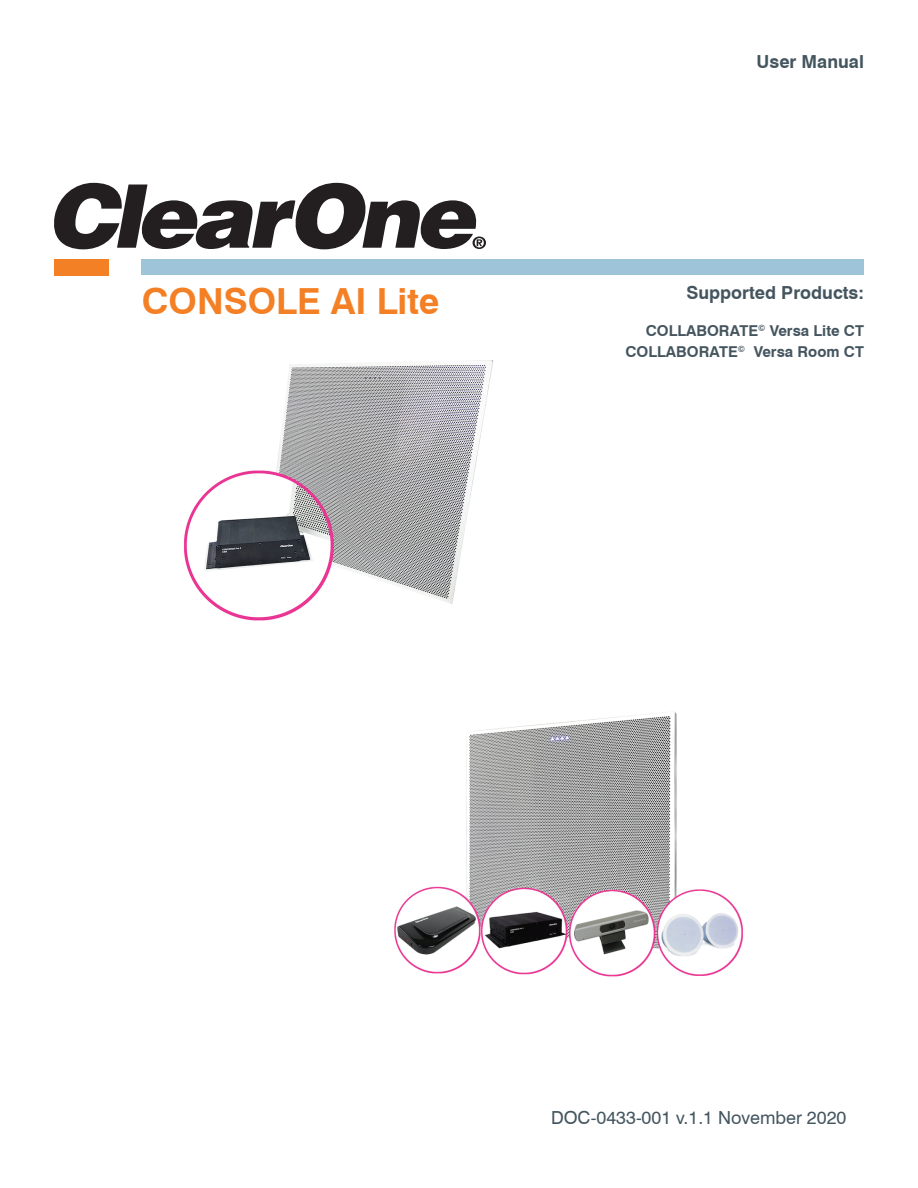
<style>
.page{position:relative;width:918px;height:1188px;background:#fff}
.page>*{position:absolute;margin:0;border:0;box-sizing:border-box;transform-origin:0 0}
.t1{font:700 36px "Swiss 721 BT";color:#f48026}
.t2{font:18px "Swiss 721 BT";color:#45555f}
.t3{font:700 18px "Swiss 721 BT";color:#45555f}
.t4{font:700 15px/21.8px "Swiss 721 BT";color:#45555f;text-align:right}
</style>
<div class="page">
<div style="left:142px;top:259px;width:722px;height:16px;background:#9ec4da"></div>
<div style="left:54px;top:259px;width:55px;height:16px;background:#f48026"></div>
<svg style="left:54px;top:183px;width:432px;height:66px"></svg>
<img style="left:183px;top:360px;width:310px;height:261px">
<img style="left:394px;top:711px;width:349px;height:266px">
<h1 class="t1" style="left:142px;top:279px;width:299px">CONSOLE AI Lite</h1>
<p class="t3" style="left:757px;top:50px;width:109px">User Manual</p>
<p class="t3" style="left:686px;top:282px;width:179px">Supported Products:</p>
<p class="t4" style="left:625px;top:319px;width:240px">COLLABORATE<sup>©</sup> Versa Lite CT<br>COLLABORATE<sup>©</sup> Versa Room CT</p>
<p class="t2" style="left:551px;top:1107px;width:297px">DOC-0433-001 v.1.1 November 2020</p>
</div>
